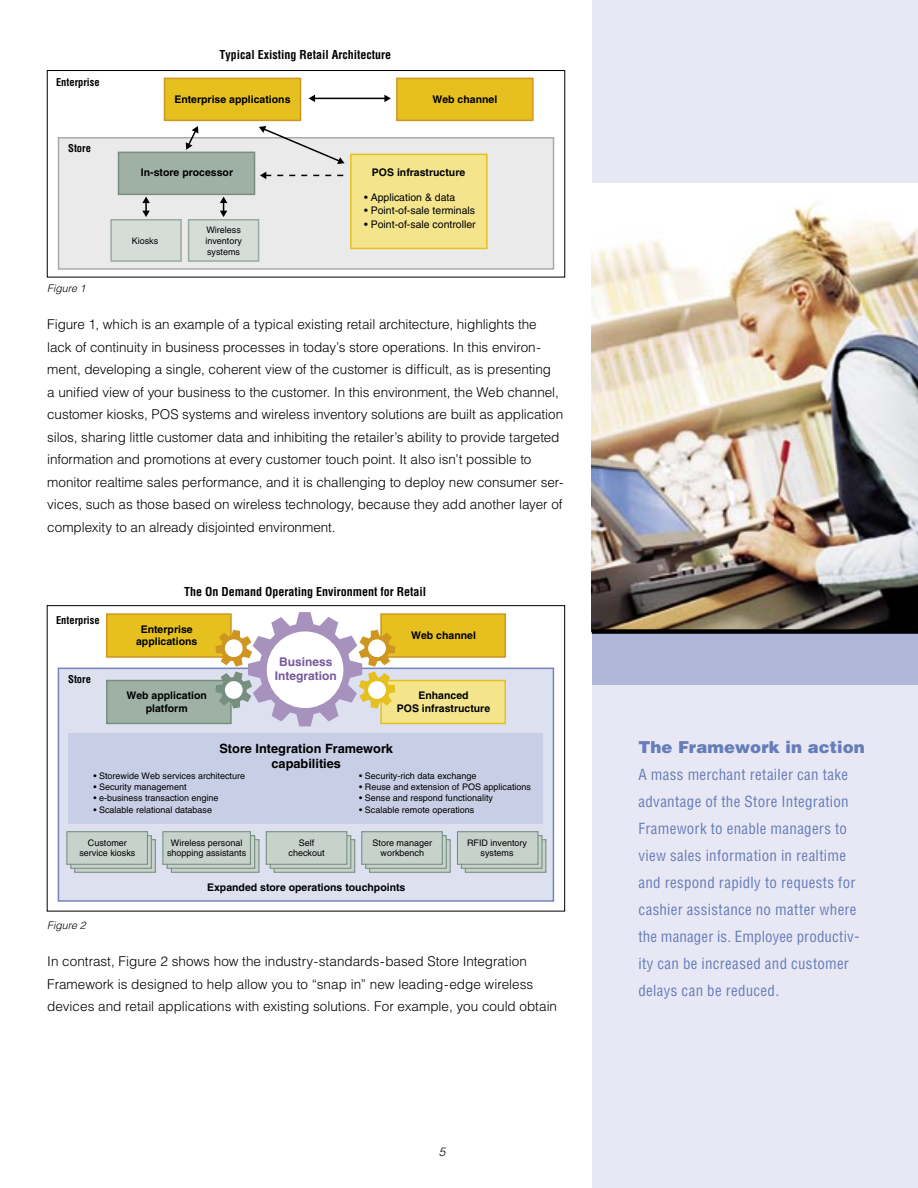
<style>
.page{position:relative;width:918px;height:1188px;background:#fff}
.page>*{position:absolute;margin:0;border:0;box-sizing:border-box;transform-origin:0 0}
.t1{font:900 16.5px "IBM Helv";letter-spacing:.005em;color:#667db9}
.t2{font:condensed 15px/27px "IBM Helv";letter-spacing:.02em;color:#667db9}
.t3{font:300 13.5px/22.5px "IBM Helv";letter-spacing:-.005em;color:#000}
.t4{font:700 12.75px/15px "IBM Helv";color:#000;text-align:center}
.t5{font:700 condensed 12px "IBM Helv";color:#000}
.t6{font:700 12px/13.5px "IBM Helv";color:#78589a;text-align:center}
.t7{font:italic 300 12px "IBM Helv";color:#000}
.t8{font:700 10.5px/12.6px "IBM Helv";color:#000;text-align:center}
.t9{font:10.5px "IBM Helv";color:#000}
.t10{font:700 condensed 10.5px "IBM Helv";color:#000}
.t11{font:italic 300 10.5px "IBM Helv";color:#000}
.t12{font:9px/10.5px "IBM Helv";color:#000;text-align:center}
</style>
<div class="page">
<div style="left:592px;top:0;width:326px;height:1188px;background:#e7e8f3"></div>
<div style="left:47px;top:605px;width:518px;height:306px;border:1px solid #000"></div>
<div style="left:58px;top:668px;width:495px;height:233px;background:#dce0ef"></div>
<div style="left:58px;top:668px;width:496px;height:234px;border:2px solid #7584bd"></div>
<div style="left:68px;top:733px;width:475px;height:91px;background:#c8cee5"></div>
<div style="left:381px;top:614px;width:124px;height:43px;background:#e6c01f"></div>
<div style="left:380px;top:613px;width:126px;height:45px;border:2px solid #ce9620"></div>
<div style="left:107px;top:614px;width:124px;height:43px;background:#e6c01f"></div>
<div style="left:106px;top:613px;width:126px;height:45px;border:2px solid #ce9620"></div>
<div style="left:107px;top:681px;width:124px;height:42px;background:#9fb1a5"></div>
<div style="left:106px;top:680px;width:126px;height:44px;border:2px solid #768f7f"></div>
<div style="left:381px;top:681px;width:124px;height:42px;background:#f4e58d"></div>
<div style="left:380px;top:680px;width:126px;height:44px;border:2px solid #e6c01f"></div>
<svg style="left:215px;top:612px;width:180px;height:114px"></svg>
<div style="left:225px;top:681px;width:18px;height:18px;background:#fff;border-radius:50%"></div>
<div style="left:75px;top:840px;width:80px;height:32px;background:#c8d2cc"></div>
<div style="left:74px;top:839px;width:82px;height:34px;border:1px solid #768f7f"></div>
<div style="left:71px;top:836px;width:80px;height:32px;background:#c8d2cc"></div>
<div style="left:70px;top:835px;width:82px;height:34px;border:1px solid #768f7f"></div>
<div style="left:67px;top:832px;width:80px;height:32px;background:#c8d2cc"></div>
<div style="left:66px;top:831px;width:82px;height:34px;border:1px solid #768f7f"></div>
<div style="left:171px;top:840px;width:88px;height:32px;background:#c8d2cc"></div>
<div style="left:171px;top:839px;width:89px;height:34px;border:1px solid #768f7f"></div>
<div style="left:167px;top:836px;width:88px;height:32px;background:#c8d2cc"></div>
<div style="left:167px;top:835px;width:88px;height:34px;border:1px solid #768f7f"></div>
<div style="left:163px;top:832px;width:87px;height:32px;background:#c8d2cc"></div>
<div style="left:162px;top:831px;width:89px;height:34px;border:1px solid #768f7f"></div>
<div style="left:274px;top:840px;width:81px;height:32px;background:#c8d2cc"></div>
<div style="left:274px;top:839px;width:81px;height:34px;border:1px solid #768f7f"></div>
<div style="left:270px;top:836px;width:81px;height:32px;background:#c8d2cc"></div>
<div style="left:270px;top:835px;width:81px;height:34px;border:1px solid #768f7f"></div>
<div style="left:266px;top:832px;width:81px;height:32px;background:#c8d2cc"></div>
<div style="left:266px;top:831px;width:81px;height:34px;border:1px solid #768f7f"></div>
<div style="left:370px;top:840px;width:80px;height:32px;background:#c8d2cc"></div>
<div style="left:369px;top:839px;width:82px;height:34px;border:1px solid #768f7f"></div>
<div style="left:366px;top:836px;width:80px;height:32px;background:#c8d2cc"></div>
<div style="left:365px;top:835px;width:82px;height:34px;border:1px solid #768f7f"></div>
<div style="left:362px;top:832px;width:80px;height:32px;background:#c8d2cc"></div>
<div style="left:361px;top:831px;width:82px;height:34px;border:1px solid #768f7f"></div>
<div style="left:465px;top:840px;width:81px;height:32px;background:#c8d2cc"></div>
<div style="left:465px;top:839px;width:81px;height:34px;border:1px solid #768f7f"></div>
<div style="left:461px;top:836px;width:81px;height:32px;background:#c8d2cc"></div>
<div style="left:461px;top:835px;width:81px;height:34px;border:1px solid #768f7f"></div>
<div style="left:457px;top:832px;width:81px;height:32px;background:#c8d2cc"></div>
<div style="left:457px;top:831px;width:82px;height:34px;border:1px solid #768f7f"></div>
<div style="left:267px;top:631px;width:76px;height:77px;background:#fff;border-radius:50%"></div>
<div style="left:59px;top:138px;width:495px;height:131px;background:#eaeaea"></div>
<div style="left:58px;top:137px;width:496px;height:133px;border:2px solid #aaa"></div>
<div style="left:47px;top:70px;width:518px;height:207px;border:1px solid #000"></div>
<div style="left:165px;top:78px;width:136px;height:42px;background:#e6c01f"></div>
<div style="left:164px;top:78px;width:137px;height:43px;border:2px solid #ce9620"></div>
<div style="left:397px;top:78px;width:136px;height:42px;background:#e6c01f"></div>
<div style="left:396px;top:78px;width:138px;height:43px;border:2px solid #ce9620"></div>
<div style="left:119px;top:152px;width:136px;height:42px;background:#9fb1a5"></div>
<div style="left:118px;top:152px;width:137px;height:43px;border:2px solid #768f7f"></div>
<div style="left:351px;top:154px;width:136px;height:94px;background:#f4e58d"></div>
<div style="left:350px;top:154px;width:138px;height:95px;border:2px solid #e6c01f"></div>
<hr style="left:314px;top:98px;width:72px;height:1px;background:#000">
<svg style="left:384px;top:95px;width:7px;height:7px"></svg>
<svg style="left:309px;top:95px;width:6px;height:7px"></svg>
<svg style="left:259px;top:126px;width:86px;height:38px"></svg>
<svg style="left:260px;top:172px;width:84px;height:7px"></svg>
<svg style="left:220px;top:197px;width:7px;height:20px"></svg>
<svg style="left:142px;top:197px;width:8px;height:20px"></svg>
<svg style="left:186px;top:126px;width:12px;height:24px"></svg>
<div style="left:111px;top:220px;width:70px;height:41px;background:#d6ddd9"></div>
<div style="left:110px;top:219px;width:72px;height:43px;border:2px solid #98ab9f"></div>
<div style="left:189px;top:220px;width:70px;height:41px;background:#d6ddd9"></div>
<div style="left:188px;top:219px;width:71px;height:43px;border:2px solid #98ab9f"></div>
<img style="left:592px;top:183px;width:326px;height:446px">
<div style="left:592px;top:631px;width:326px;height:54px;background:#b0b8da"></div>
<div style="left:592px;top:629px;width:326px;height:5px;background:#000"></div>
<p class="t10" style="left:56px;top:76px;width:45px">Enterprise</p>
<p class="t10" style="left:68px;top:142px;width:24px">Store</p>
<p class="t11" style="left:47px;top:282px;width:40px">Figure 1</p>
<p class="t5" style="left:219px;top:47px;width:173px">Typical Existing Retail Architecture</p>
<p class="t8" style="left:174px;top:92px;width:118px">Enterprise applications</p>
<p class="t8" style="left:433px;top:92px;width:66px">Web channel</p>
<p class="t8" style="left:141px;top:166px;width:94px">In-store processor</p>
<p class="t12" style="left:132px;top:235px;width:28px">Kiosks</p>
<p class="t12" style="left:205px;top:224px;width:38px;text-align:justify">Wireless inventory systems</p>
<p class="t8" style="left:372px;top:166px;width:95px">POS infrastructure</p>
<p class="t9" style="left:364px;top:191px;width:93px">• Application &amp; data</p>
<p class="t9" style="left:364px;top:205px;width:113px">• Point-of-sale terminals</p>
<p class="t9" style="left:364px;top:218px;width:113px">• Point-of-sale controller</p>
<p class="t3" style="left:47px;top:313px;width:518px">Figure 1, which is an example of a typical existing retail architecture, highlights the lack of continuity in business processes in today’s store operations. In this environ&shy;ment, developing a single, coherent view of the customer is difficult, as is presenting<br>a unified view of your business to the customer. In this environment, the Web channel, customer kiosks, POS systems and wireless inventory solutions are built as application silos, sharing little customer data and inhibiting the retailer’s ability to provide targeted information and promotions at every customer touch point. It also isn’t possible to monitor realtime sales performance, and it is challenging to deploy new consumer ser&shy;vices, such as those based on wireless technology, because they add another layer of complexity to an already disjointed environment.</p>
<p class="t10" style="left:56px;top:613px;width:45px">Enterprise</p>
<p class="t10" style="left:68px;top:672px;width:24px">Store</p>
<p class="t5" style="left:184px;top:584px;width:244px">The On Demand Operating Environment for Retail</p>
<p class="t8" style="left:136px;top:623px;width:63px">Enterprise applications</p>
<p class="t8" style="left:411px;top:629px;width:66px">Web channel</p>
<p class="t6" style="left:275px;top:655px;width:64px">Business<br>Integration</p>
<p class="t8" style="left:126px;top:689px;width:82px">Web application platform</p>
<p class="t8" style="left:397px;top:689px;width:95px">Enhanced<br>POS infrastructure</p>
<p class="t4" style="left:219px;top:741px;width:175px">Store Integration Framework capabilities</p>
<p class="t12" style="left:93px;top:770px;width:153px">• Storewide Web services architecture</p>
<p class="t12" style="left:93px;top:782px;width:95px">• Security management</p>
<p class="t12" style="left:93px;top:793px;width:127px">• e-business transaction engine</p>
<p class="t12" style="left:93px;top:804px;width:120px">• Scalable relational database</p>
<p class="t12" style="left:359px;top:770px;width:119px">• Security-rich data exchange</p>
<p class="t12" style="left:359px;top:782px;width:173px">• Reuse and extension of POS applications</p>
<p class="t12" style="left:359px;top:793px;width:135px">• Sense and respond functionality</p>
<p class="t12" style="left:359px;top:804px;width:117px">• Scalable remote operations</p>
<p class="t12" style="left:79px;top:837px;width:58px">Customer service kiosks</p>
<p class="t12" style="left:167px;top:837px;width:81px">Wireless personal shopping assistants</p>
<p class="t12" style="left:289px;top:837px;width:38px">Self checkout</p>
<p class="t12" style="left:373px;top:837px;width:61px">Store manager workbench</p>
<p class="t12" style="left:467px;top:837px;width:62px">RFID inventory systems</p>
<p class="t8" style="left:207px;top:881px;width:200px">Expanded store operations touchpoints</p>
<p class="t11" style="left:47px;top:918px;width:40px">Figure 2</p>
<p class="t3" style="left:47px;top:950px;width:511px">In contrast, Figure 2 shows how the industry-standards-based Store Integration<br>Framework is designed to help allow you to “snap in” new leading-edge wireless devices and retail applications with existing solutions. For example, you could obtain</p>
<p class="t7" style="left:439px;top:1144px;width:8px">5</p>
<p class="t1" style="left:638px;top:737px;width:228px">The Framework in action</p>
<p class="t2" style="left:638px;top:761px;width:223px">A mass merchant retailer can take advantage of the Store Integration Framework to enable managers to view sales information in realtime and respond rapidly to requests for cashier assistance no matter where the manager is. Employee productiv&shy;ity can be increased and customer delays can be reduced.</p>
</div>
